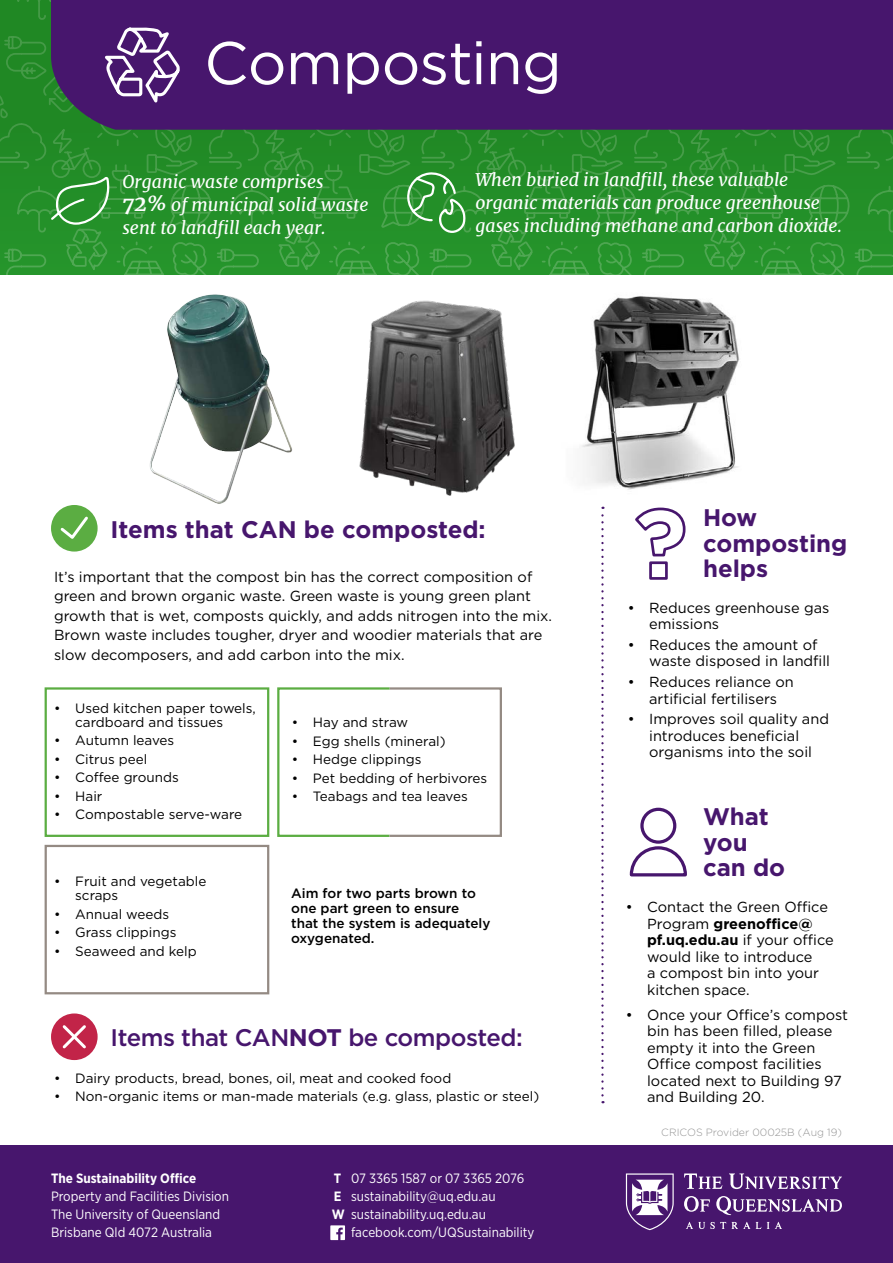
<style>
.page{position:relative;width:893px;height:1263px;background:#fff}
.page>*{position:absolute;margin:0;border:0;box-sizing:border-box;transform-origin:0 0}
.t1{font:60px "Gotham";letter-spacing:-.015em;color:#fff}
.t2{font:700 24px/25.5px "Gotham";color:#47166d}
.t3{font:500 24px "Gotham";letter-spacing:-.02em;color:#47166d}
.t4{font:italic 17.55px/23px "Merriweather";color:#fff}
.t5{font:14.55px/16.5px "Gotham";color:#000}
.t6{font:13.5px/14.2px "Gotham";color:#000}
.t7{font:13.5px/18px "Gotham Narrow";color:#fff}
.t8{font:500 13.5px/15px "Gotham";color:#000}
.t9{font:700 13.5px "Gotham Narrow";color:#fff}
.t10{font:300 10.5px "Gotham";color:#939393}
.s1{font-weight:700;font-size:21.6px}
.s2{font-weight:700}
</style>
<div class="page">
<div style="left:0;top:1145px;width:893px;height:118px;background:#47166d"></div>
<svg style="left:330px;top:1225px;width:15px;height:15px"></svg>
<svg style="left:626px;top:1173px;width:216px;height:57px"></svg>
<img style="left:581px;top:296px;width:159px;height:194px">
<svg style="left:0;top:0;width:893px;height:274px;background:#375c4a"></svg>
<div style="left:51px;top:505px;width:47px;height:46px;background:#5bad42;border-radius:50%"></div>
<svg style="left:60px;top:516px;width:28px;height:23px"></svg>
<div style="left:51px;top:1013px;width:47px;height:47px;background:#c22448;border-radius:50%"></div>
<svg style="left:62px;top:1025px;width:24px;height:24px"></svg>
<img style="left:150px;top:294px;width:142px;height:210px">
<div style="left:45px;top:687px;width:224px;height:150px;border:2px solid #5bad42"></div>
<div style="left:45px;top:845px;width:224px;height:149px;border:2px solid #948a83"></div>
<div style="left:277px;top:687px;width:114px;height:150px;border:2px solid #5bad42"></div>
<div style="left:388px;top:687px;width:114px;height:150px;border:2px solid #948a83"></div>
<svg style="left:601px;top:507px;width:3px;height:588px"></svg>
<svg style="left:629px;top:807px;width:58px;height:70px"></svg>
<svg style="left:635px;top:507px;width:51px;height:73px"></svg>
<img style="left:359px;top:300px;width:156px;height:196px">
<h1 class="t1" style="left:204px;top:25px;width:359px">Composting</h1>
<p class="t4" style="left:122px;top:170px;width:248px">Organic waste comprises<br><span class="s1">72%</span> of municipal solid waste sent to landfill each year.</p>
<p class="t4" style="left:475px;top:167px;width:368px">When buried in landfill, these valuable organic materials can produce greenhouse gases including methane and carbon dioxide.</p>
<h2 class="t2" style="left:111px;top:516px;width:377px">Items that CAN be composted:</h2>
<p class="t5" style="left:54px;top:567px;width:500px;line-height:19.5px">It’s important that the compost bin has the correct composition of green and brown organic waste. Green waste is young green plant growth that is wet, composts quickly, and adds nitrogen into the mix.<br>Brown waste includes tougher, dryer and woodier materials that are slow decomposers, and add carbon into the mix.</p>
<p class="t6" style="left:75px;top:700px;width:182px;text-indent:-21px">• Used kitchen paper towels, cardboard and tissues</p>
<p class="t6" style="left:54px;top:733px;width:122px">• Autumn leaves</p>
<p class="t6" style="left:54px;top:752px;width:95px">• Citrus peel</p>
<p class="t6" style="left:54px;top:770px;width:126px">• Coffee grounds</p>
<p class="t6" style="left:54px;top:789px;width:50px">• Hair</p>
<p class="t6" style="left:54px;top:807px;width:190px">• Compostable serve-ware</p>
<p class="t6" style="left:75px;top:873px;width:133px;text-indent:-21px">• Fruit and vegetable scraps</p>
<p class="t6" style="left:54px;top:906px;width:117px">• Annual weeds</p>
<p class="t6" style="left:54px;top:925px;width:124px">• Grass clippings</p>
<p class="t6" style="left:54px;top:943px;width:144px">• Seaweed and kelp</p>
<p class="t6" style="left:292px;top:715px;width:118px">• Hay and straw</p>
<p class="t6" style="left:292px;top:733px;width:155px">• Egg shells (mineral)</p>
<p class="t6" style="left:292px;top:752px;width:131px">• Hedge clippings</p>
<p class="t6" style="left:292px;top:770px;width:197px">• Pet bedding of herbivores</p>
<p class="t6" style="left:292px;top:789px;width:178px">• Teabags and tea leaves</p>
<p class="t8" style="left:291px;top:886px;width:201px">Aim for two parts brown to one part green to ensure<br>that the system is adequately oxygenated.</p>
<h2 class="t3" style="left:111px;top:1022px;width:414px">Items that CAN<span class="s2">NOT</span> be composted:</h2>
<p class="t6" style="left:54px;top:1070px;width:399px">• Dairy products, bread, bones, oil, meat and cooked food</p>
<p class="t6" style="left:54px;top:1089px;width:487px">• Non-organic items or man-made materials (e.g. glass, plastic or steel)</p>
<p class="t9" style="left:51px;top:1169px;width:147px">The Sustainability Office</p>
<p class="t7" style="left:51px;top:1186px;width:179px">Property and Facilities Division<br>The University of Queensland<br>Brisbane Qld 4072 Australia</p>
<p class="t7" style="left:332px;top:1169px;width:194px"><span class="s2">T</span> 07 3365 1587 or 07 3365 2076<br><span class="s2">E</span> sustainability@uq.edu.au<br><span class="s2">W</span> sustainability.uq.edu.au</p>
<p class="t7" style="left:351px;top:1223px;width:185px">facebook.com/UQSustainability</p>
<h2 class="t2" style="left:703px;top:505px;width:146px">How composting helps</h2>
<p class="t5" style="left:649px;top:599px;width:182px;text-indent:-21px">• Reduces greenhouse gas emissions</p>
<p class="t5" style="left:649px;top:636px;width:182px;text-indent:-21px">• Reduces the amount of waste disposed in landfill</p>
<p class="t5" style="left:628px;top:673px;width:167px;text-align:center">• Reduces reliance on artificial fertilisers</p>
<p class="t5" style="left:628px;top:711px;width:203px;text-align:center">• Improves soil quality and introduces beneficial organisms into the soil</p>
<h2 class="t2" style="left:703px;top:804px;width:84px">What you can do</h2>
<p class="t5" style="left:647px;top:898px;width:188px;text-indent:-21px">• Contact the Green Office<br>Program <span class="s2">greenoffice@ pf.uq.edu.au</span> if your office would like to introduce<br>a compost bin into your kitchen space.</p>
<p class="t5" style="left:647px;top:1006px;width:202px;text-indent:-21px">• Once your Office’s compost bin has been filled, please empty it into the Green<br>Office compost facilities located next to Building 97 and Building 20.</p>
<p class="t10" style="left:661px;top:1126px;width:182px">CRICOS Provider 00025B (Aug 19)</p>
</div>
